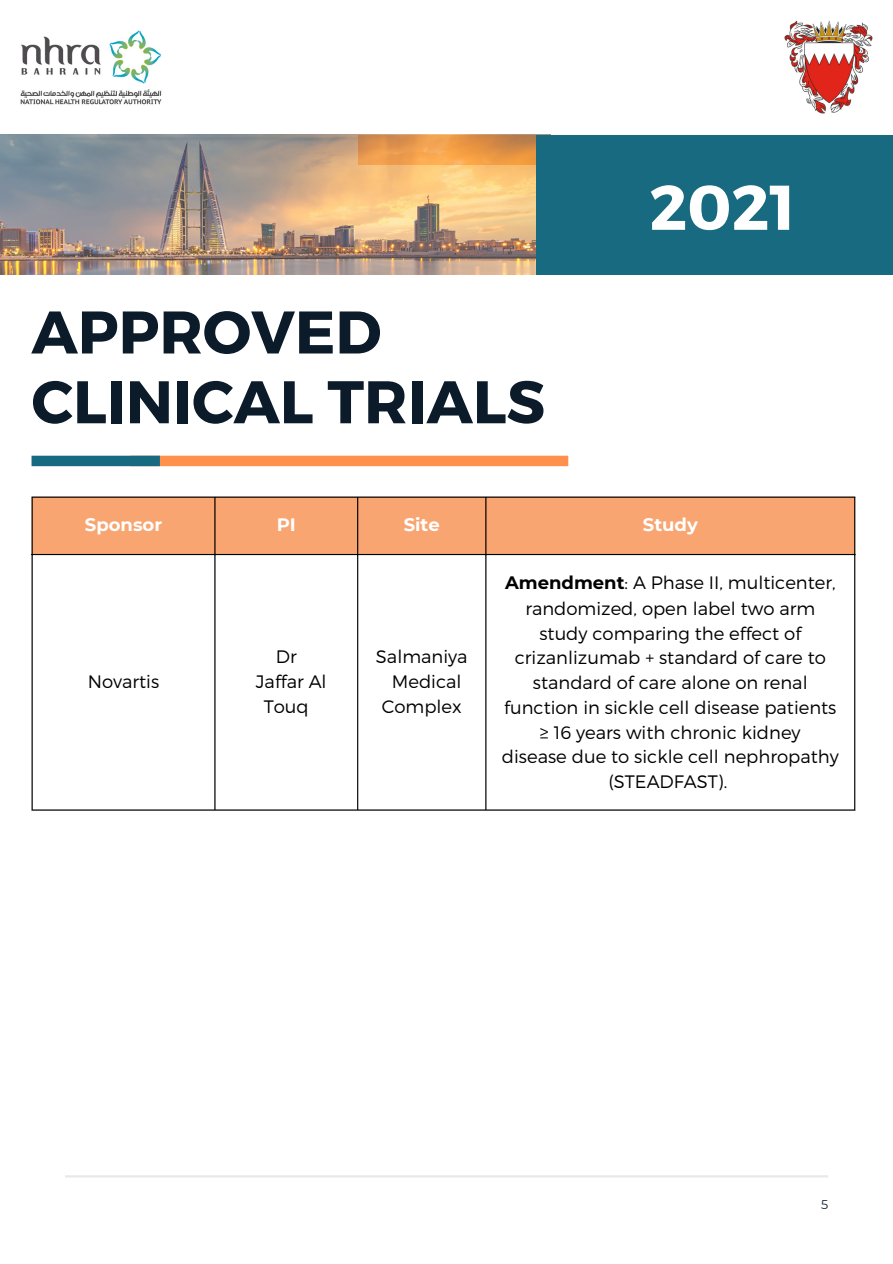
<style>
.page{position:relative;width:893px;height:1264px;background:#fff}
.page>*{position:absolute;margin:0;border:0;box-sizing:border-box;transform-origin:0 0}
.t1{font:700 63px "Montserrat";color:#fff}
.t2{font:700 60px/69.8px "Montserrat";color:#0b1b2a}
.t3{font:300 18px/24.9px "Montserrat";color:#000;text-align:center}
.t4{font:700 18px "Montserrat";color:#fff}
.t5{font:12.6px "Montserrat";color:#0b1b2a}
.s1{font-weight:700}
</style>
<div class="page">
<hr style="left:65px;top:1175px;width:763px;height:2px;background:#e9e9e9">
<img style="left:20px;top:30px;width:142px;height:75px">
<img style="left:784px;top:20px;width:89px;height:94px">
<div style="left:33px;top:497px;width:821px;height:57px;background:#f8a571"></div>
<hr style="left:32px;top:497px;width:1px;height:312px;background:#000">
<hr style="left:214px;top:497px;width:1px;height:312px;background:#000">
<hr style="left:357px;top:497px;width:1px;height:312px;background:#000">
<hr style="left:485px;top:497px;width:1px;height:312px;background:#000">
<hr style="left:854px;top:497px;width:1px;height:312px;background:#000">
<hr style="left:32px;top:496px;width:823px;height:1px;background:#000">
<hr style="left:32px;top:554px;width:823px;height:1px;background:#000">
<hr style="left:32px;top:809px;width:823px;height:1px;background:#000">
<img style="left:0;top:135px;width:536px;height:139px">
<div style="left:536px;top:135px;width:356px;height:139px;background:#176a7f"></div>
<div style="left:130px;top:455px;width:438px;height:11px;background:#ff914d"></div>
<div style="left:32px;top:455px;width:128px;height:11px;background:#176a7f"></div>
<p class="t2" style="left:32px;top:294px;width:515px">APPROVED<br>CLINICAL TRIALS</p>
<p class="t1" style="left:649px;top:166px;width:147px">2021</p>
<p class="t4" style="left:85px;top:514px;width:79px">Sponsor</p>
<p class="t4" style="left:277px;top:514px;width:21px">PI</p>
<h1 class="t4" style="left:403px;top:514px;width:38px">Site</h1>
<p class="t4" style="left:642px;top:514px;width:56px">Study</p>
<p class="t3" style="left:88px;top:668px;width:73px">Novartis</p>
<p class="t3" style="left:276px;top:643px;width:22px">Dr</p>
<p class="t3" style="left:256px;top:668px;width:72px">Jaffar Al<br>Touq</p>
<p class="t3" style="left:376px;top:643px;width:93px">Salmaniya</p>
<p class="t3" style="left:382px;top:668px;width:81px">Medical<br>Complex</p>
<p class="t3" style="left:504px;top:569px;width:333px"><span class="s1">Amendment</span>: A Phase II, multicenter, randomized, open label two arm study comparing the effect of crizanlizumab + standard of care to standard of care alone on renal function in sickle cell disease patients ≥ 16 years with chronic kidney</p>
<p class="t3" style="left:502px;top:743px;width:338px">disease due to sickle cell nephropathy (STEADFAST).</p>
<p class="t5" style="left:821px;top:1197px;width:9px">5</p>
</div>
